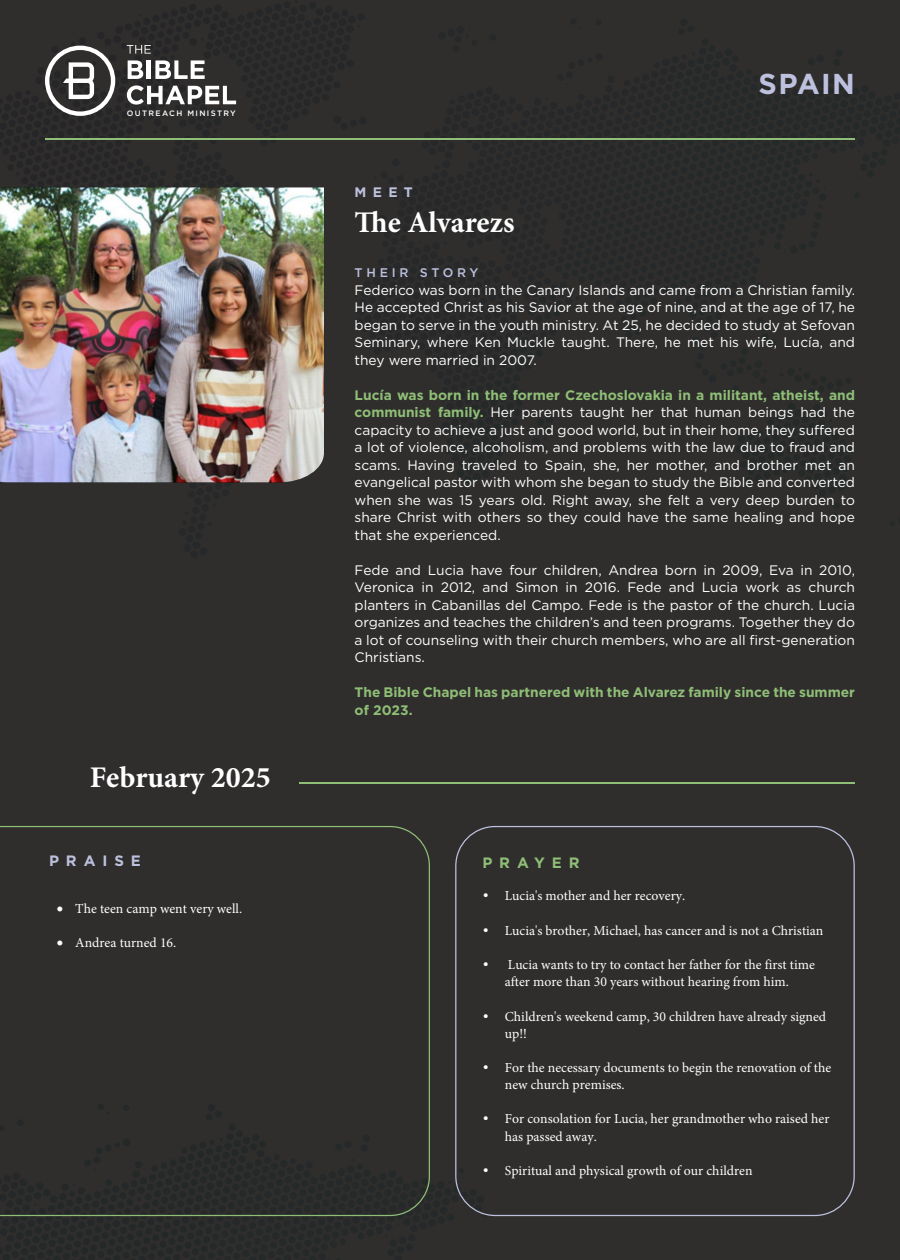
<style>
.page{position:relative;width:900px;height:1260px;background:#2f2e2d}
.page>*{position:absolute;margin:0;border:0;box-sizing:border-box;transform-origin:0 0}
.t1{font:700 30px "Minion Pro";color:#fff}
.t2{font:700 28.75px "Gotham";letter-spacing:.05em;color:#bdc1de}
.t3{font:700 15px "Gotham";letter-spacing:.46em;color:#8fbe76}
.t4{font:700 15px "Gotham";letter-spacing:.46em;color:#bdc1de}
.t5{font:13.75px/17.5px "Gotham";color:#fff;text-align:justify}
.t6{font:13.75px/17.1px "Minion Pro";color:#fff}
.t7{font:700 13.75px/17.5px "Gotham";color:#8fbe76}
.t8{font:700 13.75px "Gotham";color:#bdc1de}
.t9{font:500 12.5px "Gotham";letter-spacing:.3em;color:#bdc1de}
.t10{font:500 7.88px "Gotham";letter-spacing:.175em;color:#fff}
.s1{font-weight:700;color:#8fbe76}
.s2{font-family:"Gotham";font-weight:500}
</style>
<div class="page">
<img style="left:0;top:45px;width:324px;height:438px">
<hr style="left:45px;top:138px;width:810px;height:2px;background:#8fbe76">
<svg style="left:0;top:1183px;width:487px;height:34px"></svg>
<hr style="left:299px;top:782px;width:556px;height:2px;background:#8fbe76">
<svg style="left:0;top:826px;width:430px;height:390px"></svg>
<p class="t10" style="left:127px;top:108px;width:111px">OUTREACH MINISTRY</p>
<h1 class="t1" style="left:90px;top:756px;width:183px">February 2025</h1>
<p class="t4" style="left:49px;top:851px;width:93px">PRAISE</p>
<p class="t6" style="left:57px;top:901px;width:187px">• The teen camp went very well.</p>
<p class="t6" style="left:57px;top:935px;width:121px">• Andrea turned 16.</p>
<h2 class="t2" style="left:759px;top:65px;width:98px">SPAIN</h2>
<p class="t8" style="left:355px;top:183px;width:60px">MEET</p>
<h1 class="t1" style="left:355px;top:201px;width:162px">The Alvarezs</h1>
<p class="t9" style="left:355px;top:265px;width:125px">THEIR STORY</p>
<p class="t5" style="left:355px;top:281px;width:502px">Federico was born in the Canary Islands and came from a Christian family.<br>He accepted Christ as his Savior at the age of nine, and at the age of 17, he began to serve in the youth ministry. At 25, he decided to study at Sefovan Seminary, where Ken Muckle taught. There, he met his wife, Lucía, and they were married in 2007.</p>
<p class="t5" style="left:355px;top:386px;width:502px"><span class="s1">Lucía was born in the former Czechoslovakia in a militant, atheist, and communist family.</span> Her parents taught her that human beings had the capacity to achieve a just and good world, but in their home, they suffered a lot of violence, alcoholism, and problems with the law due to fraud and scams. Having traveled to Spain, she, her mother, and brother met an evangelical pastor with whom she began to study the Bible and converted when she was 15 years old. Right away, she felt a very deep burden to share Christ with others so they could have the same healing and hope that she experienced.</p>
<p class="t5" style="left:355px;top:561px;width:502px">Fede and Lucia have four children, Andrea born in 2009, Eva in 2010, Veronica in 2012, and Simon in 2016. Fede and Lucia work as church planters in Cabanillas del Campo. Fede is the pastor of the church. Lucia organizes and teaches the children’s and teen programs. Together they do a lot of counseling with their church members, who are all first-generation Christians.</p>
<p class="t7" style="left:355px;top:683px;width:502px">The Bible Chapel has partnered with the Alvarez family since the summer of 2023.</p>
<p class="t3" style="left:482px;top:852px;width:99px">PRAYER</p>
<p class="t6" style="left:482px;top:888px;width:204px"><span class="s2">•</span> Lucia's mother and her recovery.</p>
<p class="t6" style="left:482px;top:922px;width:343px"><span class="s2">•</span> Lucia's brother, Michael, has cancer and is not a Christian</p>
<p class="t6" style="left:482px;top:956px;width:334px;text-align:center"><span class="s2">•</span> Lucia wants to try to contact her father for the first time after more than 30 years without hearing from him.</p>
<p class="t6" style="left:505px;top:1008px;width:323px;text-indent:-22px"><span class="s2">•</span> Children's weekend camp, 30 children have already signed up!!</p>
<p class="t6" style="left:505px;top:1059px;width:328px;text-indent:-22px"><span class="s2">•</span> For the necessary documents to begin the renovation of the new church premises.</p>
<p class="t6" style="left:505px;top:1111px;width:326px;text-indent:-22px"><span class="s2">•</span> For consolation for Lucia, her grandmother who raised her has passed away.</p>
<p class="t6" style="left:482px;top:1162px;width:272px"><span class="s2">•</span> Spiritual and physical growth of our children</p>
</div>
